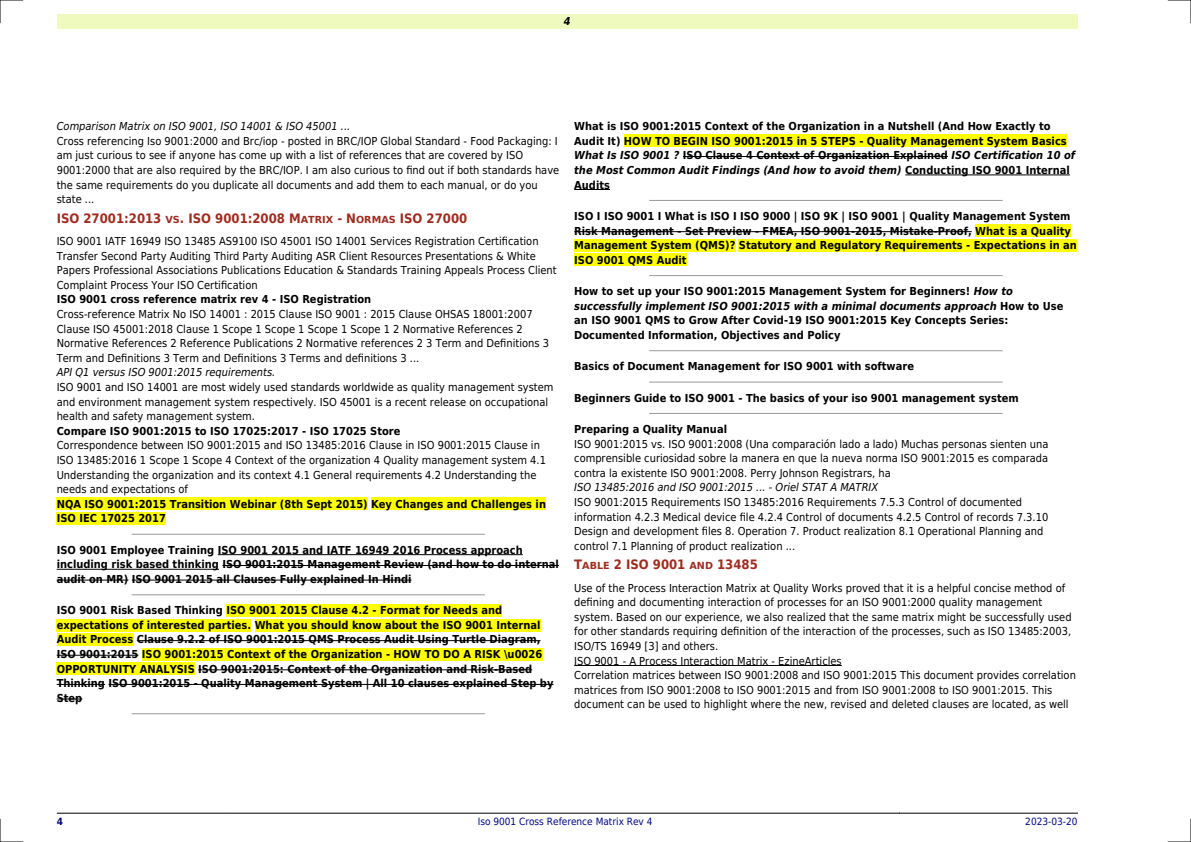
<style>
.page{position:relative;width:1191px;height:842px;background:#fff}
.page>*{position:absolute;margin:0;border:0;box-sizing:border-box;transform-origin:0 0}
.t1{font:700 13px "DejaVu Sans Condensed";color:#9f2b1e}
.t2{font:11px/14.6px "DejaVu Sans Condensed";color:#000}
.t3{font:700 11px/14.6px "DejaVu Sans Condensed";color:#000}
.t4{font:italic 11px "DejaVu Sans Condensed";color:#000}
.t5{font:italic 700 11px "DejaVu Sans Condensed";color:#000}
.t6{font:10px "DejaVu Sans Condensed";color:#000880}
.t7{font:700 10px "DejaVu Sans Condensed";color:#000880}
.s1{font-size:9.8px}
.s2{font-style:italic}
</style>
<div class="page">
<div style="left:57px;top:14px;width:1020px;height:15px;background:#effbbe"></div>
<hr style="left:57px;top:813px;width:174px;height:1px;background:#000">
<hr style="left:231px;top:813px;width:668px;height:1px;background:#000">
<hr style="left:899px;top:813px;width:178px;height:1px;background:#000">
<div style="left:57px;top:498px;width:311px;height:12px;background:#ff0"></div>
<div style="left:371px;top:498px;width:175px;height:12px;background:#ff0"></div>
<div style="left:57px;top:512px;width:109px;height:13px;background:#ff0"></div>
<hr style="left:132px;top:534px;width:352px;height:1px;background:#999">
<hr style="left:218px;top:554px;width:305px;height:1px;background:#000">
<hr style="left:57px;top:569px;width:162px;height:1px;background:#000">
<hr style="left:222px;top:565px;width:337px;height:1px;background:#000">
<hr style="left:57px;top:580px;width:71px;height:1px;background:#000">
<hr style="left:132px;top:580px;width:279px;height:1px;background:#000">
<hr style="left:132px;top:594px;width:352px;height:1px;background:#999">
<div style="left:226px;top:604px;width:276px;height:13px;background:#ff0"></div>
<div style="left:57px;top:619px;width:194px;height:12px;background:#ff0"></div>
<div style="left:255px;top:619px;width:285px;height:12px;background:#ff0"></div>
<div style="left:57px;top:633px;width:76px;height:13px;background:#ff0"></div>
<hr style="left:137px;top:640px;width:403px;height:1px;background:#000">
<hr style="left:57px;top:655px;width:81px;height:1px;background:#000">
<div style="left:142px;top:648px;width:400px;height:13px;background:#ff0"></div>
<div style="left:57px;top:662px;width:138px;height:13px;background:#ff0"></div>
<hr style="left:198px;top:669px;width:334px;height:1px;background:#000">
<hr style="left:57px;top:684px;width:48px;height:1px;background:#000">
<hr style="left:108px;top:684px;width:445px;height:1px;background:#000">
<svg style="left:57px;top:699px;width:25px;height:1px"></svg>
<hr style="left:132px;top:713px;width:352px;height:1px;background:#999">
<div style="left:624px;top:135px;width:442px;height:12px;background:#ff0"></div>
<hr style="left:683px;top:156px;width:265px;height:1px;background:#000">
<hr style="left:905px;top:175px;width:165px;height:1px;background:#000">
<hr style="left:574px;top:189px;width:36px;height:1px;background:#000">
<hr style="left:649px;top:200px;width:353px;height:1px;background:#999">
<hr style="left:574px;top:231px;width:397px;height:1px;background:#000">
<div style="left:975px;top:224px;width:96px;height:13px;background:#ff0"></div>
<div style="left:574px;top:239px;width:161px;height:13px;background:#ff0"></div>
<div style="left:739px;top:239px;width:338px;height:13px;background:#ff0"></div>
<div style="left:574px;top:253px;width:112px;height:13px;background:#ff0"></div>
<hr style="left:649px;top:275px;width:353px;height:1px;background:#999">
<hr style="left:649px;top:350px;width:353px;height:1px;background:#999">
<hr style="left:649px;top:382px;width:353px;height:1px;background:#999">
<hr style="left:649px;top:413px;width:353px;height:1px;background:#999">
<hr style="left:574px;top:665px;width:268px;height:1px;background:#000">
<svg style="left:0;top:0;width:23px;height:23px"></svg>
<svg style="left:0;top:819px;width:23px;height:23px"></svg>
<svg style="left:1168px;top:0;width:23px;height:23px"></svg>
<svg style="left:1168px;top:819px;width:23px;height:23px"></svg>
<p class="t5" style="left:563px;top:15px;width:8px">4</p>
<p class="t4" style="left:57px;top:120px;width:295px">Comparison Matrix on ISO 9001, ISO 14001 &amp; ISO 45001 ...</p>
<p class="t2" style="left:57px;top:134px;width:504px">Cross referencing Iso 9001:2000 and Brc/iop - posted in BRC/IOP Global Standard - Food Packaging: I am just curious to see if anyone has come up with a list of references that are covered by ISO 9001:2000 that are also required by the BRC/IOP. I am also curious to find out if both standards have the same requirements do you duplicate all documents and add them to each manual, or do you state ...</p>
<p class="t1" style="left:57px;top:211px;width:412px">ISO 27001:2013 <span class="s1">VS</span>. ISO 9001:2008 M<span class="s1">ATRIX</span> - N<span class="s1">ORMAS</span> ISO 27000</p>
<p class="t2" style="left:57px;top:234px;width:501px">ISO 9001 IATF 16949 ISO 13485 AS9100 ISO 45001 ISO 14001 Services Registration Certification Transfer Second Party Auditing Third Party Auditing ASR Client Resources Presentations &amp; White Papers Professional Associations Publications Education &amp; Standards Training Appeals Process Client Complaint Process Your ISO Certification</p>
<p class="t3" style="left:57px;top:292px;width:316px">ISO 9001 cross reference matrix rev 4 - ISO Registration</p>
<p class="t2" style="left:57px;top:307px;width:494px">Cross-reference Matrix No ISO 14001 : 2015 Clause ISO 9001 : 2015 Clause OHSAS 18001:2007<br>Clause ISO 45001:2018 Clause 1 Scope 1 Scope 1 Scope 1 Scope 1 2 Normative References 2<br>Normative References 2 Reference Publications 2 Normative references 2 3 Term and Definitions 3<br>Term and Definitions 3 Term and Definitions 3 Terms and definitions 3 ...</p>
<p class="t4" style="left:57px;top:366px;width:220px">API Q1 versus ISO 9001:2015 requirements.</p>
<p class="t2" style="left:57px;top:380px;width:498px">ISO 9001 and ISO 14001 are most widely used standards worldwide as quality management system and environment management system respectively. ISO 45001 is a recent release on occupational health and safety management system.</p>
<p class="t3" style="left:57px;top:424px;width:345px">Compare ISO 9001:2015 to ISO 17025:2017 - ISO 17025 Store</p>
<p class="t2" style="left:57px;top:438px;width:491px">Correspondence between ISO 9001:2015 and ISO 13485:2016 Clause in ISO 9001:2015 Clause in ISO 13485:2016 1 Scope 1 Scope 4 Context of the organization 4 Quality management system 4.1<br>Understanding the organization and its context 4.1 General requirements 4.2 Understanding the needs and expectations of</p>
<p class="t3" style="left:57px;top:497px;width:491px">NQA ISO 9001:2015 Transition Webinar (8th Sept 2015) Key Changes and Challenges in<br>ISO IEC 17025 2017</p>
<p class="t3" style="left:57px;top:543px;width:503px">ISO 9001 Employee Training ISO 9001 2015 and IATF 16949 2016 Process approach including risk based thinking ISO 9001:2015 Management Review (and how to do internal audit on MR) ISO 9001 2015 all Clauses Fully explained In Hindi</p>
<p class="t3" style="left:57px;top:603px;width:498px">ISO 9001 Risk Based Thinking ISO 9001 2015 Clause 4.2 - Format for Needs and expectations of interested parties. What you should know about the ISO 9001 Internal Audit Process Clause 9.2.2 of ISO 9001:2015 QMS Process Audit Using Turtle Diagram, ISO 9001:2015 ISO 9001:2015 Context of the Organization - HOW TO DO A RISK \u0026<br>OPPORTUNITY ANALYSIS ISO 9001:2015: Context of the Organization and Risk-Based Thinking ISO 9001:2015 - Quality Management System | All 10 clauses explained Step by Step</p>
<p class="t3" style="left:574px;top:119px;width:502px">What is ISO 9001:2015 Context of the Organization in a Nutshell (And How Exactly to Audit It) HOW TO BEGIN ISO 9001:2015 in 5 STEPS - Quality Management System Basics <span class="s2">What Is ISO 9001 ?</span> ISO Clause 4 Context of Organization Explained <span class="s2">ISO Certification 10 of the Most Common Audit Findings (And how to avoid them)</span> Conducting ISO 9001 Internal Audits</p>
<p class="t3" style="left:574px;top:209px;width:504px">ISO I ISO 9001 I What is ISO I ISO 9000 | ISO 9K | ISO 9001 | Quality Management System Risk Management - Set Preview - FMEA, ISO 9001-2015, Mistake-Proof, What is a Quality Management System (QMS)? Statutory and Regulatory Requirements - Expectations in an ISO 9001 QMS Audit</p>
<p class="t3" style="left:574px;top:284px;width:491px">How to set up your ISO 9001:2015 Management System for Beginners! <span class="s2">How to successfully implement ISO 9001:2015 with a minimal documents approach</span> How to Use an ISO 9001 QMS to Grow After Covid-19 ISO 9001:2015 Key Concepts Series:<br>Documented Information, Objectives and Policy</p>
<p class="t3" style="left:574px;top:359px;width:341px">Basics of Document Management for ISO 9001 with software</p>
<p class="t3" style="left:574px;top:390px;width:446px">Beginners Guide to ISO 9001 - The basics of your iso 9001 management system</p>
<p class="t3" style="left:574px;top:422px;width:154px">Preparing a Quality Manual</p>
<p class="t2" style="left:574px;top:436px;width:476px;text-align:justify">ISO 9001:2015 vs. ISO 9001:2008 (Una comparación lado a lado) Muchas personas sienten una comprensible curiosidad sobre la manera en que la nueva norma ISO 9001:2015 es comparada contra la existente ISO 9001:2008. Perry Johnson Registrars, ha</p>
<p class="t4" style="left:574px;top:481px;width:305px">ISO 13485:2016 and ISO 9001:2015 ... - Oriel STAT A MATRIX</p>
<p class="t2" style="left:574px;top:495px;width:475px">ISO 9001:2015 Requirements ISO 13485:2016 Requirements 7.5.3 Control of documented information 4.2.3 Medical device file 4.2.4 Control of documents 4.2.5 Control of records 7.3.10<br>Design and development files 8. Operation 7. Product realization 8.1 Operational Planning and control 7.1 Planning of product realization ...</p>
<p class="t1" style="left:574px;top:557px;width:185px">T<span class="s1">ABLE</span> 2 ISO 9001 <span class="s1">AND</span> 13485</p>
<p class="t2" style="left:574px;top:580px;width:503px">Use of the Process Interaction Matrix at Quality Works proved that it is a helpful concise method of defining and documenting interaction of processes for an ISO 9001:2000 quality management system. Based on our experience, we also realized that the same matrix might be successfully used for other standards requiring definition of the interaction of the processes, such as ISO 13485:2003, ISO/TS 16949 [3] and others.<br>ISO 9001 - A Process Interaction Matrix - EzineArticles<br>Correlation matrices between ISO 9001:2008 and ISO 9001:2015 This document provides correlation matrices from ISO 9001:2008 to ISO 9001:2015 and from ISO 9001:2008 to ISO 9001:2015. This document can be used to highlight where the new, revised and deleted clauses are located, as well</p>
<p class="t7" style="left:57px;top:816px;width:8px">4</p>
<p class="t6" style="left:478px;top:816px;width:176px">Iso 9001 Cross Reference Matrix Rev 4</p>
<p class="t6" style="left:1025px;top:816px;width:54px">2023-03-20</p>
</div>
